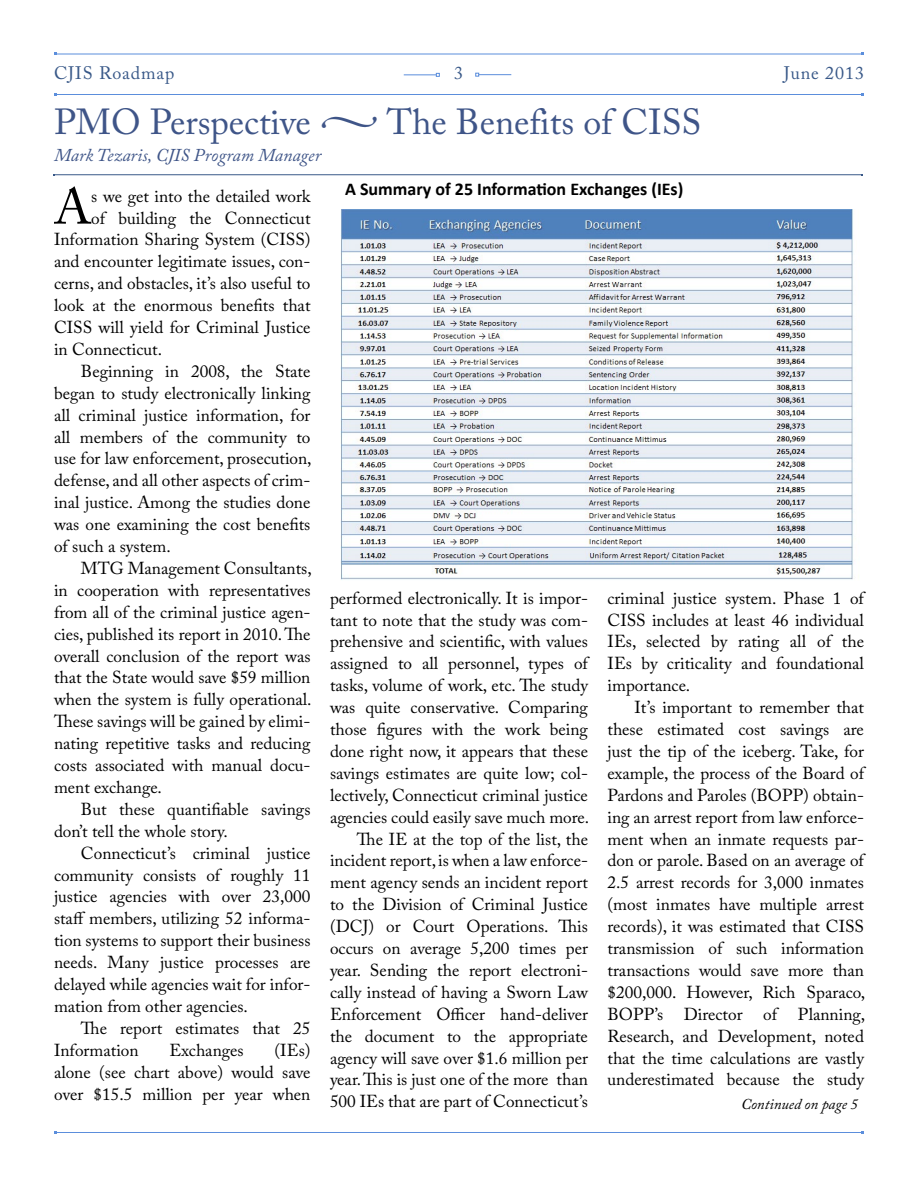
<style>
.page{position:relative;width:918px;height:1188px;background:#fff}
.page>*{position:absolute;margin:0;border:0;box-sizing:border-box;transform-origin:0 0}
.CJIS_News_Parag_Styl{font:50.1px "Adobe Caslon Pro";color:#000}
.Hyperlink{font:36px "Adobe Caslon Pro";color:#3f5588}
.CJIS_News_Parag_Styl-2{font:700 18px "Calibri";color:#000}
.Hyperlink-2{font:italic 18px "Adobe Caslon Pro";color:#3f5588}
.t1{font:18px "Adobe Caslon Pro";letter-spacing:.05em;color:#385888}
.CJIS_News_Parag_Styl-3{font:17.25px/21.9px "Adobe Caslon Pro";color:#000;text-align:justify}
.t2{font:italic 15px "Adobe Caslon Pro";color:#000}
</style>
<div class="page">
<hr style="left:56px;top:1132px;width:806px;height:1px;background:#5b8edc">
<hr style="left:56px;top:54px;width:806px;height:1px;background:#5b8edc">
<hr style="left:56px;top:94px;width:806px;height:1px;background:#5b8edc">
<hr style="left:404px;top:74px;width:32px;height:1px;background:#5b8edc">
<svg style="left:436px;top:73px;width:4px;height:4px"></svg>
<hr style="left:479px;top:74px;width:32px;height:1px;background:#5b8edc">
<svg style="left:475px;top:73px;width:4px;height:4px"></svg>
<hr style="left:54px;top:174px;width:808px;height:1px;background:#385888">
<img style="left:340px;top:209px;width:513px;height:371px">
<p class="t1" style="left:54px;top:62px;width:122px">CJIS Roadmap</p>
<p class="t1" style="left:454px;top:62px;width:10px">3</p>
<p class="t1" style="left:784px;top:62px;width:82px">June 2013</p>
<p class="Hyperlink" style="left:54px;top:101px;width:258px">PMO Perspective</p>
<p class="Hyperlink" style="left:387px;top:101px;width:316px">The Benefits of CISS</p>
<p class="Hyperlink-2" style="left:54px;top:145px;width:269px">Mark Tezaris, CJIS Program Manager</p>
<p class="CJIS_News_Parag_Styl" style="left:54px;top:177px;width:39px">A</p>
<p class="CJIS_News_Parag_Styl-3" style="left:91px;top:185px;width:221px">s we get into the detailed work</p>
<p class="CJIS_News_Parag_Styl-2" style="left:345px;top:178px;width:340px">A Summary of 25 Information Exchanges (IEs)</p>
<p class="CJIS_News_Parag_Styl-3" style="left:91px;top:207px;width:221px">of building the Connecticut</p>
<p class="CJIS_News_Parag_Styl-3" style="left:54px;top:229px;width:258px">Information Sharing System (CISS)</p>
<p class="CJIS_News_Parag_Styl-3" style="left:54px;top:250px;width:258px">and encounter legitimate issues, con-</p>
<p class="CJIS_News_Parag_Styl-3" style="left:54px;top:272px;width:258px">cerns, and obstacles, it’s also useful to</p>
<p class="CJIS_News_Parag_Styl-3" style="left:54px;top:294px;width:258px">look at the enormous benefits that</p>
<p class="CJIS_News_Parag_Styl-3" style="left:54px;top:316px;width:258px">CISS will yield for Criminal Justice</p>
<p class="CJIS_News_Parag_Styl-3" style="left:54px;top:338px;width:110px">in Connecticut.</p>
<p class="CJIS_News_Parag_Styl-3" style="left:54px;top:360px;width:259px;text-indent:27px">Beginning in 2008, the State began to study electronically linking all criminal justice information, for all members of the community to use for law enforcement, prosecution, defense, and all other aspects of crim&shy;inal justice. Among the studies done was one examining the cost benefits of such a system.</p>
<p class="CJIS_News_Parag_Styl-3" style="left:54px;top:557px;width:259px;text-indent:27px">MTG Management Consultants, in cooperation with representatives from all of the criminal justice agen&shy;cies, published its report in 2010. The overall conclusion of the report was that the State would save $59 million when the system is fully operational.<br>These savings will be gained by elimi&shy;nating repetitive tasks and reducing costs associated with manual docu&shy;ment exchange.</p>
<p class="CJIS_News_Parag_Styl-3" style="left:54px;top:798px;width:258px;text-indent:27px">But these quantifiable savings don’t tell the whole story.</p>
<p class="CJIS_News_Parag_Styl-3" style="left:54px;top:842px;width:258px;text-indent:27px">Connecticut’s criminal justice community consists of roughly 11 justice agencies with over 23,000 staff members, utilizing 52 informa&shy;tion systems to support their business needs. Many justice processes are delayed while agencies wait for infor&shy;mation from other agencies.</p>
<p class="CJIS_News_Parag_Styl-3" style="left:54px;top:1017px;width:258px;text-indent:27px">The report estimates that 25<br>Information</p>
<p class="CJIS_News_Parag_Styl-3" style="left:330px;top:587px;width:261px">performed electronically. It is impor&shy;tant to note that the study was com&shy;prehensive and scientific, with values assigned to all personnel, types of tasks, volume of work, etc. The study was quite conservative. Comparing those figures with the work being done right now, it appears that these savings estimates are quite low; col&shy;lectively, Connecticut criminal justice agencies could easily save much more.</p>
<p class="CJIS_News_Parag_Styl-3" style="left:330px;top:828px;width:260px;text-indent:27px">The IE at the top of the list, the incident report, is when a law enforce&shy;ment agency sends an incident report to the Division of Criminal Justice (DCJ) or Court Operations. This occurs on average 5,200 times per year. Sending the report electroni&shy;cally instead of having a Sworn Law Enforcement Officer hand-deliver the document to the appropriate agency will save over $1.6 million per year. This is just one of the more than 500 IEs that are part of Connecticut’s</p>
<p class="CJIS_News_Parag_Styl-3" style="left:608px;top:587px;width:258px">criminal justice system. Phase 1 of CISS includes at least 46 individual IEs, selected by rating all of the IEs by criticality and foundational importance.</p>
<p class="CJIS_News_Parag_Styl-3" style="left:608px;top:696px;width:259px;text-indent:27px">It’s important to remember that these estimated cost savings are just the tip of the iceberg. Take, for example, the process of the Board of Pardons and Paroles (BOPP) obtain&shy;ing an arrest report from law enforce&shy;ment when an inmate requests par&shy;don or parole. Based on an average of 2.5 arrest records for 3,000 inmates (most inmates have multiple arrest records), it was estimated that CISS transmission of such information transactions would save more than $200,000. However, Rich Sparaco, BOPP’s Director of Planning, Research, and Development, noted that the time calculations are vastly underestimated because the study</p>
<p class="CJIS_News_Parag_Styl-3" style="left:54px;top:1039px;width:258px;text-indent:221px">(IEs) alone (see chart above) would save over $15.5 million per year when</p>
<p class="CJIS_News_Parag_Styl-3" style="left:169px;top:1039px;width:76px">Exchanges</p>
<p class="t2" style="left:741px;top:1095px;width:118px">Continued on page 5</p>
</div>
